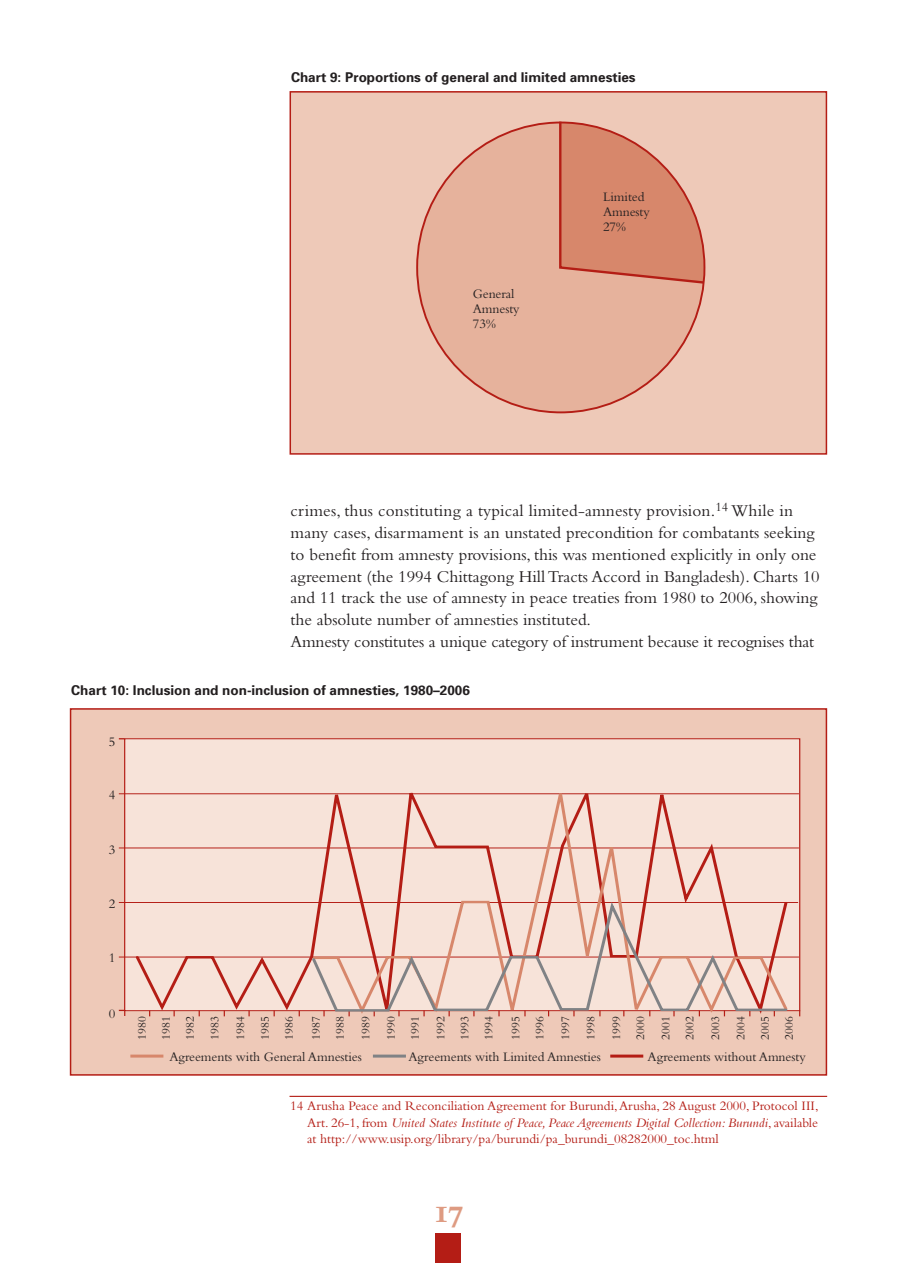
<style>
.page{position:relative;width:897px;height:1263px;background:#fff}
.page>*{position:absolute;margin:0;border:0;box-sizing:border-box;transform-origin:0 0}
.t1{font:17.25px/21.8px "Bembo";color:#231f20}
.t2{font:13.5px/16.2px "Bembo";color:#b41d15;text-align:justify}
.t3{font:13.5px/15px "Bembo";letter-spacing:-.005em;color:#231f20}
.t4{font:700 13.5px "Univers";color:#231f20}
.t5{font:12px/25.5px "Bembo";letter-spacing:-.005em;color:#231f20}
.s1{font-style:italic}
</style>
<div class="page">
<div style="left:435px;top:1232px;width:25px;height:30px;background:#b41d15"></div>
<div style="left:290px;top:92px;width:536px;height:362px;background:#eec9b8"></div>
<div style="left:289px;top:91px;width:538px;height:363px;border:2px solid #b41d15"></div>
<hr style="left:289px;top:1095px;width:538px;height:1px;background:#b41d15">
<div style="left:71px;top:708px;width:755px;height:366px;background:#eec9b8"></div>
<div style="left:70px;top:708px;width:757px;height:367px;border:2px solid #b41d15"></div>
<div style="left:125px;top:738px;width:674px;height:272px;background:#f7e3d9"></div>
<hr style="left:119px;top:793px;width:679px;height:1px;background:#b41d15">
<hr style="left:119px;top:847px;width:679px;height:1px;background:#b41d15">
<hr style="left:119px;top:901px;width:679px;height:1px;background:#b41d15">
<hr style="left:119px;top:956px;width:679px;height:1px;background:#b41d15">
<svg style="left:119px;top:1009px;width:6px;height:6px"></svg>
<svg style="left:133px;top:793px;width:178px;height:224px"></svg>
<svg style="left:311px;top:792px;width:478px;height:225px"></svg>
<svg style="left:310px;top:897px;width:478px;height:115px"></svg>
<hr style="left:130px;top:1054px;width:33px;height:3px;background:#d7876b">
<hr style="left:373px;top:1054px;width:33px;height:3px;background:#808285">
<hr style="left:610px;top:1054px;width:33px;height:3px;background:#b41d15">
<div style="left:417px;top:122px;width:287px;height:290px;background:#e6b29c;border-radius:50%"></div>
<svg style="left:558px;top:121px;width:148px;height:164px"></svg>
<p class="t4" style="left:291px;top:69px;width:346px">Chart 9: Proportions of general and limited amnesties</p>
<p class="t3" style="left:473px;top:286px;width:48px">General<br>Amnesty<br>73%</p>
<p class="t3" style="left:603px;top:189px;width:48px">Limited<br>Amnesty<br>27%</p>
<p class="t1" style="left:290px;top:499px;width:530px">crimes, thus constituting a typical limited-amnesty provision.<sup>14</sup> While in many cases, disarmament is an unstated precondition for combatants seeking to benefit from amnesty provisions, this was mentioned explicitly in only one agreement (the 1994 Chittagong Hill Tracts Accord in Bangladesh). Charts 10 and 11 track the use of amnesty in peace treaties from 1980 to 2006, showing the absolute number of amnesties instituted.<br>Amnesty constitutes a unique category of instrument because it recognises that</p>
<p class="t4" style="left:71px;top:681px;width:400px">Chart 10: Inclusion and non-inclusion of amnesties, 1980–2006</p>
<p class="t3" style="left:109px;top:733px;width:8px">5</p>
<p class="t3" style="left:109px;top:786px;width:8px">4</p>
<p class="t3" style="left:109px;top:841px;width:8px">3</p>
<p class="t3" style="left:109px;top:895px;width:8px">2</p>
<p class="t3" style="left:109px;top:949px;width:8px">1</p>
<p class="t3" style="left:109px;top:1005px;width:8px">0</p>
<p class="t5" style="left:129px;top:1039px;width:25px;line-height:24.5px;text-align:justify;rotate:-90deg">1980<br>1981<br>1982<br>1983<br>1984<br>1985<br>1986</p>
<p class="t5" style="left:304px;top:1039px;width:25px;line-height:24px;rotate:-90deg">1987<br>1988</p>
<p class="t5" style="left:352px;top:1039px;width:25px;rotate:-90deg">1989<br>1990</p>
<p class="t5" style="left:402px;top:1039px;width:25px;rotate:-90deg">1991<br>1992</p>
<p class="t5" style="left:452px;top:1039px;width:25px;line-height:24px;rotate:-90deg">1993<br>1994</p>
<p class="t5" style="left:503px;top:1039px;width:25px;line-height:24px;rotate:-90deg">1995<br>1996</p>
<p class="t5" style="left:552px;top:1039px;width:25px;text-align:justify;rotate:-90deg">1997<br>1998<br>1999</p>
<p class="t5" style="left:627px;top:1039px;width:25px;rotate:-90deg">2000<br>2001</p>
<p class="t5" style="left:676px;top:1039px;width:25px;text-align:justify;rotate:-90deg">2002<br>2003<br>2004</p>
<p class="t5" style="left:752px;top:1039px;width:25px;line-height:24px;rotate:-90deg">2005<br>2006</p>
<p class="t3" style="left:169px;top:1048px;width:194px">Agreements with General Amnesties</p>
<p class="t3" style="left:408px;top:1048px;width:194px">Agreements with Limited Amnesties</p>
<p class="t3" style="left:647px;top:1048px;width:159px">Agreements without Amnesty</p>
<p class="t2" style="left:307px;top:1097px;width:513px;text-indent:-17px">14 Arusha Peace and Reconciliation Agreement for Burundi, Arusha, 28 August 2000, Protocol III, Art. 26-1, from <span class="s1">United States Institute of Peace, Peace Agreements Digital Collection: Burundi</span>, available at http://www.usip.org/library/pa/burundi/pa_burundi_08282000_toc.html</p>
</div>
